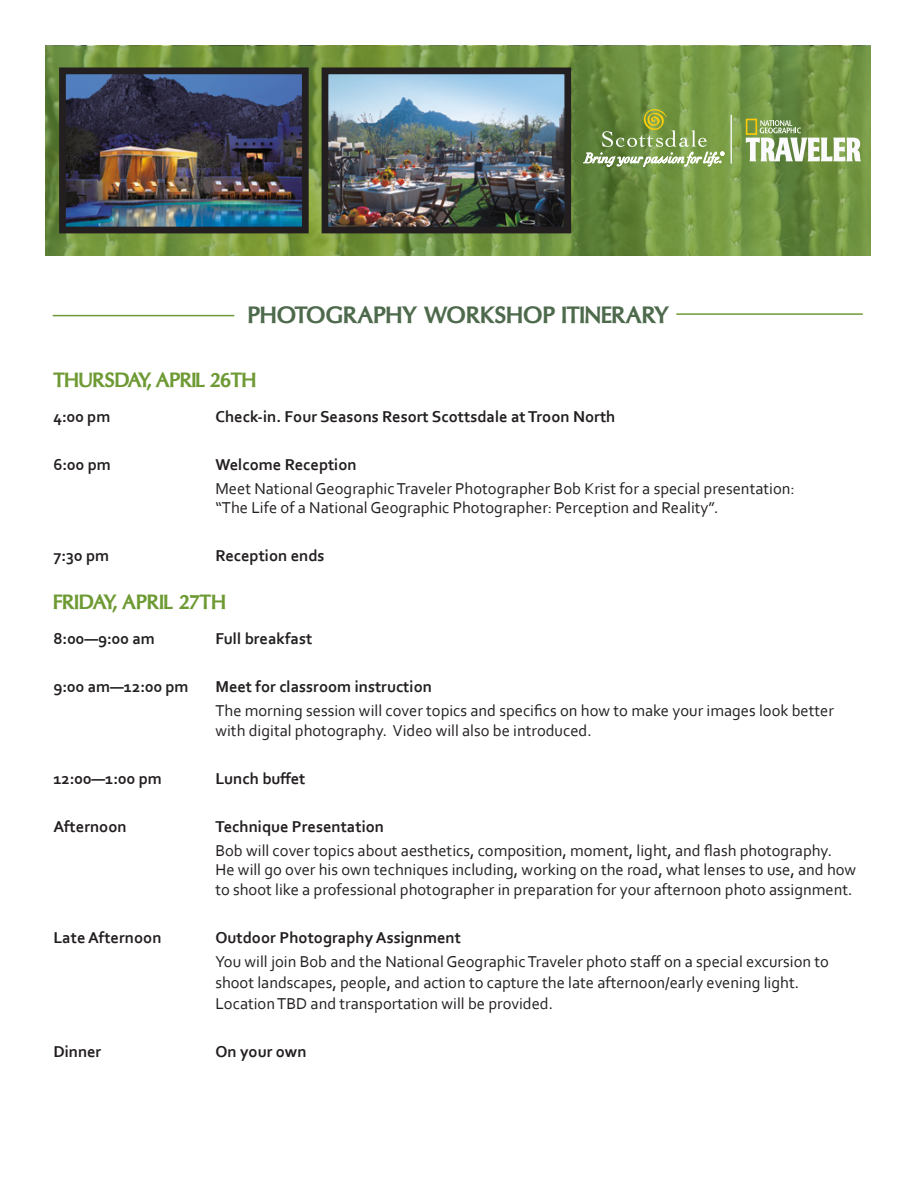
<style>
.page{position:relative;width:918px;height:1188px;background:#fff}
.page>*{position:absolute;margin:0;border:0;box-sizing:border-box;transform-origin:0 0}
.t1{font:24px "Oregon LDO Black";letter-spacing:.015em;color:#4e6a4c}
.t2{font:21px "Oregon LDO Black";color:#6e9a34}
.t3{font:21px "Oregon LDO Black";letter-spacing:.02em;color:#6e9a34}
.t4{font:16.5px/19.5px "Corbel";color:#231f20}
.t5{font:700 16.5px "Corbel";color:#231f20}
</style>
<div class="page">
<hr style="left:53px;top:315px;width:181px;height:1px;background:#6e9a34">
<hr style="left:676px;top:313px;width:187px;height:2px;background:#6e9a34">
<svg style="left:45px;top:46px;width:826px;height:210px;background:#719241"></svg>
<hr style="left:731px;top:115px;width:1px;height:49px;background:#fbfbfd">
<img style="left:67px;top:75px;width:234px;height:150px">
<div style="left:59px;top:67px;width:250px;height:166px;border:7px solid #231f20"></div>
<img style="left:330px;top:75px;width:233px;height:150px">
<div style="left:322px;top:67px;width:249px;height:166px;border:7px solid #231f20"></div>
<svg style="left:746px;top:119px;width:115px;height:42px"></svg>
<svg style="left:583px;top:109px;width:141px;height:58px;background:#829f58"></svg>
<p class="t1" style="left:248px;top:302px;width:422px">PHOTOGRAPHY WORKSHOP ITINERARY</p>
<p class="t2" style="left:53px;top:368px;width:204px">THURSDAY, APRIL 26TH</p>
<p class="t5" style="left:53px;top:406px;width:59px">4:00 pm</p>
<p class="t5" style="left:215px;top:406px;width:402px">Check-in. Four Seasons Resort Scottsdale at Troon North</p>
<p class="t5" style="left:53px;top:454px;width:59px">6:00 pm</p>
<p class="t5" style="left:215px;top:454px;width:143px">Welcome Reception</p>
<p class="t4" style="left:215px;top:478px;width:581px">Meet National Geographic Traveler Photographer Bob Krist for a special presentation:</p>
<p class="t4" style="left:215px;top:498px;width:505px">“The Life of a National Geographic Photographer: Perception and Reality”.</p>
<p class="t5" style="left:53px;top:546px;width:57px">7:30 pm</p>
<p class="t5" style="left:215px;top:546px;width:111px">Reception ends</p>
<p class="t3" style="left:53px;top:590px;width:174px">FRIDAY, APRIL 27TH</p>
<p class="t5" style="left:53px;top:628px;width:103px">8:00—9:00 am</p>
<p class="t5" style="left:215px;top:628px;width:98px">Full breakfast</p>
<p class="t5" style="left:53px;top:676px;width:137px">9:00 am—12:00 pm</p>
<p class="t5" style="left:215px;top:676px;width:218px">Meet for classroom instruction</p>
<p class="t4" style="left:215px;top:700px;width:620px">The morning session will cover topics and specifics on how to make your images look better with digital photography. Video will also be introduced.</p>
<p class="t5" style="left:53px;top:768px;width:110px">12:00—1:00 pm</p>
<p class="t5" style="left:215px;top:768px;width:92px">Lunch buffet</p>
<p class="t5" style="left:53px;top:816px;width:75px">Afternoon</p>
<p class="t5" style="left:215px;top:816px;width:170px">Technique Presentation</p>
<p class="t4" style="left:215px;top:840px;width:643px">Bob will cover topics about aesthetics, composition, moment, light, and flash photography.<br>He will go over his own techniques including, working on the road, what lenses to use, and how to shoot like a professional photographer in preparation for your afternoon photo assignment.</p>
<p class="t5" style="left:53px;top:927px;width:110px">Late Afternoon</p>
<p class="t5" style="left:215px;top:927px;width:247px">Outdoor Photography Assignment</p>
<p class="t4" style="left:215px;top:950px;width:615px;line-height:21px">You will join Bob and the National Geographic Traveler photo staff on a special excursion to shoot landscapes, people, and action to capture the late afternoon/early evening light.<br>Location TBD and transportation will be provided.</p>
<p class="t5" style="left:53px;top:1041px;width:50px">Dinner</p>
<p class="t5" style="left:215px;top:1041px;width:93px">On your own</p>
</div>
